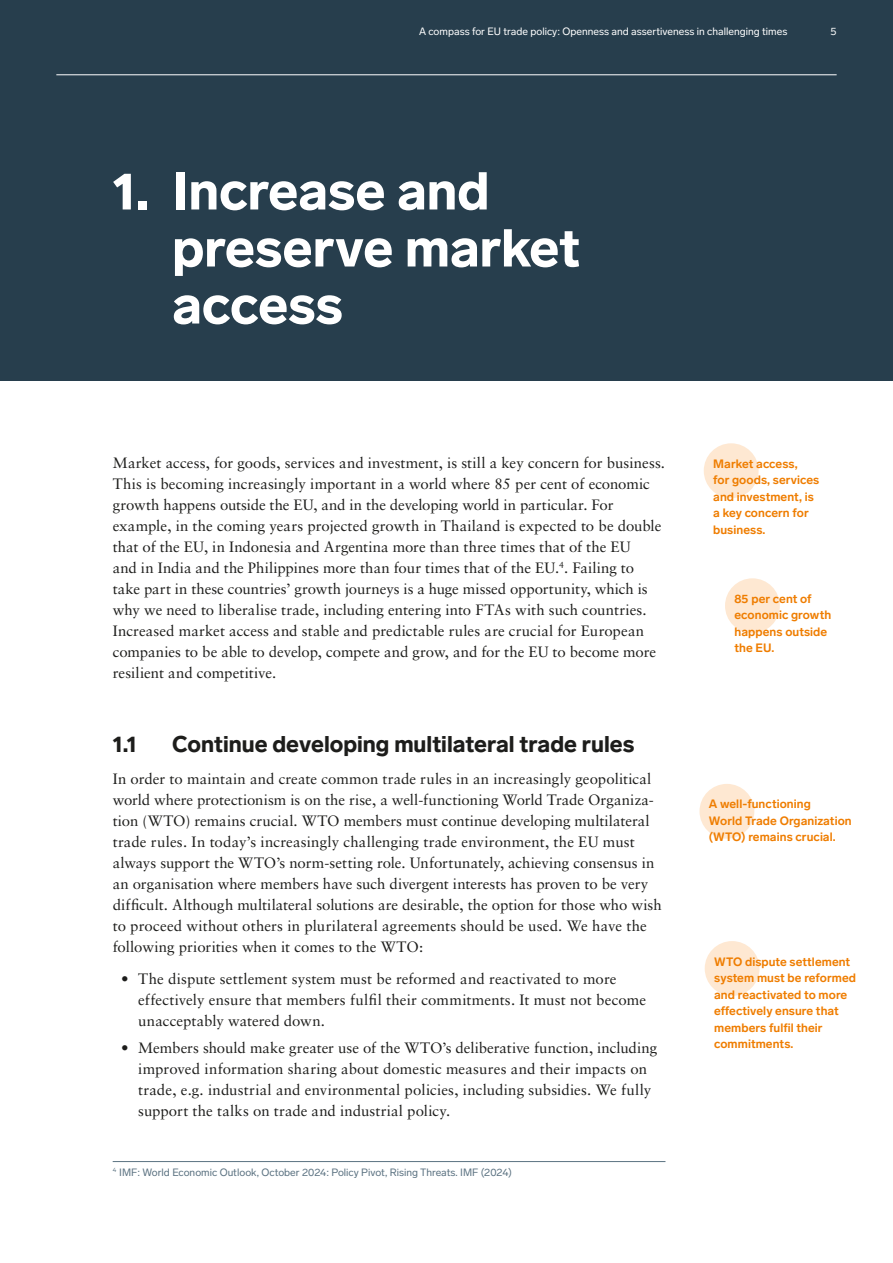
<style>
.page{position:relative;width:893px;height:1263px;background:#fff}
.page>*{position:absolute;margin:0;border:0;box-sizing:border-box;transform-origin:0 0}
.t1{font:900 52.5px/57px "Lab Grotesque";color:#fff}
.t2{font:900 22.5px "Lab Grotesque";color:#1d1d1b}
.t3{font:15px/21px "Sabon LT Std";letter-spacing:.005em;color:#1d1d1b}
.t4{font:700 12px/16.5px "Lab Grotesque";letter-spacing:.005em;color:#ef7d00}
.t5{font:10.5px "Lab Grotesque";color:#5b7281}
.t6{font:10.5px "Lab Grotesque";color:#fff}
</style>
<div class="page">
<div style="left:0;top:0;width:893px;height:381px;background:#273e4d"></div>
<hr style="left:56px;top:75px;width:781px;height:1px;background:#fff">
<hr style="left:113px;top:1161px;width:552px;height:1px;background:#5b7281">
<div style="left:704px;top:443px;width:55px;height:55px;background:#fee8d2;border-radius:50%"></div>
<div style="left:725px;top:578px;width:55px;height:55px;background:#fee8d2;border-radius:50%"></div>
<div style="left:699px;top:784px;width:55px;height:55px;background:#fee8d2;border-radius:50%"></div>
<div style="left:705px;top:941px;width:54px;height:55px;background:#fee8d2;border-radius:50%"></div>
<p class="t6" style="left:419px;top:25px;width:370px">A compass for EU trade policy: Openness and assertiveness in challenging times</p>
<p class="t6" style="left:830px;top:25px;width:8px">5</p>
<h1 class="t1" style="left:172px;top:163px;width:409px;text-indent:-60px">1. Increase and preserve market access</h1>
<p class="t3" style="left:113px;top:452px;width:554px">Market access, for goods, services and investment, is still a key concern for business.<br>This is becoming increasingly important in a world where 85 per cent of economic growth happens outside the EU, and in the developing world in particular. For example, in the coming years projected growth in Thailand is expected to be double that of the EU, in Indonesia and Argentina more than three times that of the EU<br>and in India and the Philippines more than four times that of the EU.<sup>4</sup>. Failing to take part in these countries’ growth journeys is a huge missed opportunity, which is why we need to liberalise trade, including entering into FTAs with such countries.<br>Increased market access and stable and predictable rules are crucial for European companies to be able to develop, compete and grow, and for the EU to become more resilient and competitive.</p>
<h2 class="t2" style="left:113px;top:731px;width:26px">1.1</h2>
<h2 class="t2" style="left:172px;top:731px;width:464px">Continue developing multilateral trade rules</h2>
<p class="t3" style="left:113px;top:768px;width:550px">In order to maintain and create common trade rules in an increasingly geopolitical world where protectionism is on the rise, a well-functioning World Trade Organiza&shy;tion (WTO) remains crucial. WTO members must continue developing multilateral trade rules. In today’s increasingly challenging trade environment, the EU must always support the WTO’s norm-setting role. Unfortunately, achieving consensus in an organisation where members have such divergent interests has proven to be very difficult. Although multilateral solutions are desirable, the option for those who wish to proceed without others in plurilateral agreements should be used. We have the following priorities when it comes to the WTO:</p>
<p class="t3" style="left:138px;top:968px;width:510px;text-indent:-17px">• The dispute settlement system must be reformed and reactivated to more effectively ensure that members fulfil their commitments. It must not become unacceptably watered down.</p>
<p class="t3" style="left:138px;top:1037px;width:521px;text-indent:-17px">• Members should make greater use of the WTO’s deliberative function, including improved information sharing about domestic measures and their impacts on trade, e.g. industrial and environmental policies, including subsidies. We fully support the talks on trade and industrial policy.</p>
<p class="t5" style="left:113px;top:1166px;width:401px"><sup>4</sup> IMF: World Economic Outlook, October 2024: Policy Pivot, Rising Threats. IMF (2024)</p>
<p class="t4" style="left:713px;top:455px;width:108px">Market access,<br>for goods, services and investment, is a key -concern for business.</p>
<p class="t4" style="left:734px;top:590px;width:98px">85 per cent of economic growth happens outside the EU.</p>
<p class="t4" style="left:709px;top:796px;width:144px">A well-functioning<br>World Trade Organization (WTO) remains crucial.</p>
<p class="t4" style="left:714px;top:953px;width:143px">WTO dispute settlement system must be reformed and reactivated to more effectively ensure that members fulfil their commitments.</p>
</div>
